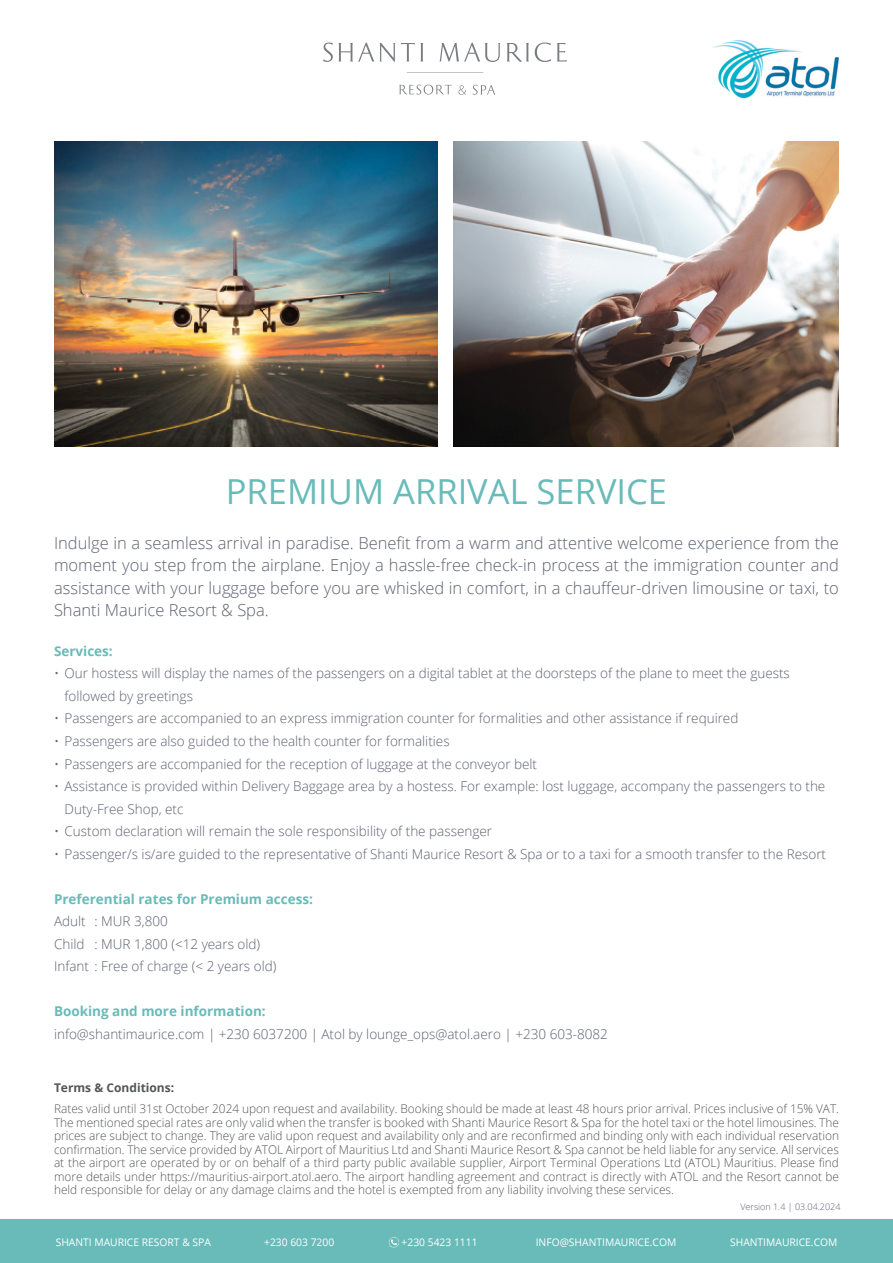
<style>
.page{position:relative;width:893px;height:1263px;background:#fff}
.page>*{position:absolute;margin:0;border:0;box-sizing:border-box;transform-origin:0 0}
.t1{font:34.5px "Open Sans";color:#68bbb9}
.t2{font:300 16.5px/22.5px "Open Sans";color:#5d6070;text-align:justify}
.t3{font:300 13.5px/22.5px "Open Sans";color:#5d6070}
.t4{font:700 13.5px "Open Sans";color:#68bbb9}
.t5{font:300 12px/13.5px "Open Sans";color:#545557;text-align:justify}
.t6{font:700 12px "Open Sans";color:#545557}
.t7{font:10.5px "Open Sans";color:#fff}
.t8{font:300 9px "Open Sans";color:#5d6070}
</style>
<div class="page">
<img style="left:54px;top:141px;width:384px;height:305px">
<img style="left:454px;top:141px;width:385px;height:305px">
<div style="left:0;top:1220px;width:893px;height:43px;background:#68bbb9"></div>
<svg style="left:388px;top:1237px;width:12px;height:11px"></svg>
<svg style="left:323px;top:43px;width:244px;height:30px"></svg>
<svg style="left:399px;top:85px;width:53px;height:10px"></svg>
<svg style="left:473px;top:85px;width:22px;height:10px"></svg>
<svg style="left:458px;top:85px;width:8px;height:10px"></svg>
<img style="left:712px;top:40px;width:127px;height:59px">
<h1 class="t1" style="left:226px;top:467px;width:443px">PREMIUM ARRIVAL SERVICE</h1>
<p class="t2" style="left:54px;top:531px;width:786px">Indulge in a seamless arrival in paradise. Benefit from a warm and attentive welcome experience from the moment you step from the airplane. Enjoy a hassle-free check-in process at the immigration counter and assistance with your luggage before you are whisked in comfort, in a chauffeur-driven limousine or taxi, to Shanti Maurice Resort &amp; Spa.</p>
<p class="t4" style="left:54px;top:641px;width:60px">Services:</p>
<p class="t3" style="left:65px;top:662px;width:727px;text-indent:-11px">• Our hostess will display the names of the passengers on a digital tablet at the doorsteps of the plane to meet the guests followed by greetings</p>
<p class="t3" style="left:54px;top:707px;width:686px">• Passengers are accompanied to an express immigration counter for formalities and other assistance if required</p>
<p class="t3" style="left:54px;top:729px;width:397px">• Passengers are also guided to the health counter for formalities</p>
<p class="t3" style="left:54px;top:752px;width:485px">• Passengers are accompanied for the reception of luggage at the conveyor belt</p>
<p class="t3" style="left:65px;top:774px;width:762px;text-indent:-11px">• Assistance is provided within Delivery Baggage area by a hostess. For example: lost luggage, accompany the passengers to the<br>Duty-Free Shop, etc</p>
<p class="t3" style="left:54px;top:819px;width:440px">• Custom declaration will remain the sole responsibility of the passenger</p>
<p class="t3" style="left:54px;top:842px;width:774px">• Passenger/s is/are guided to the representative of Shanti Maurice Resort &amp; Spa or to a taxi for a smooth transfer to the Resort</p>
<p class="t4" style="left:54px;top:889px;width:260px">Preferential rates for Premium access:</p>
<p class="t3" style="left:54px;top:909px;width:224px">Adult : MUR 3,800<br>Child : MUR 1,800 (&lt;12 years old)<br>Infant : Free of charge (&lt; 2 years old)</p>
<p class="t4" style="left:54px;top:1002px;width:213px">Booking and more information:</p>
<p class="t3" style="left:54px;top:1022px;width:555px">info@shantimaurice.com | +230 6037200 | Atol by lounge_ops@atol.aero | +230 603-8082</p>
<p class="t6" style="left:54px;top:1079px;width:122px">Terms &amp; Conditions:</p>
<p class="t5" style="left:54px;top:1102px;width:786px">Rates valid until 31st October 2024 upon request and availability. Booking should be made at least 48 hours prior arrival. Prices inclusive of 15% VAT.<br>The mentioned special rates are only valid when the transfer is booked with Shanti Maurice Resort &amp; Spa for the hotel taxi or the hotel limousines. The prices are subject to change. They are valid upon request and availability only and are reconfirmed and binding only with each individual reservation confirmation. The service provided by ATOL Airport of Mauritius Ltd and Shanti Maurice Resort &amp; Spa cannot be held liable for any service. All services at the airport are operated by or on behalf of a third party public available supplier, Airport Terminal Operations Ltd (ATOL) Mauritius. Please find more details under https://mauritius-airport.atol.aero. The airport handling agreement and contract is directly with ATOL and the Resort cannot be held responsible for delay or any damage claims and the hotel is exempted from any liability involving these services.</p>
<p class="t8" style="left:740px;top:1200px;width:102px">Version 1.4 | 03.04.2024</p>
<p class="t7" style="left:56px;top:1234px;width:157px">SHANTI MAURICE RESORT &amp; SPA</p>
<p class="t7" style="left:264px;top:1234px;width:72px">+230 603 7200</p>
<p class="t7" style="left:402px;top:1234px;width:77px">+230 5423 1111</p>
<p class="t7" style="left:536px;top:1234px;width:142px">INFO@SHANTIMAURICE.COM</p>
<p class="t7" style="left:730px;top:1234px;width:109px">SHANTIMAURICE.COM</p>
</div>
